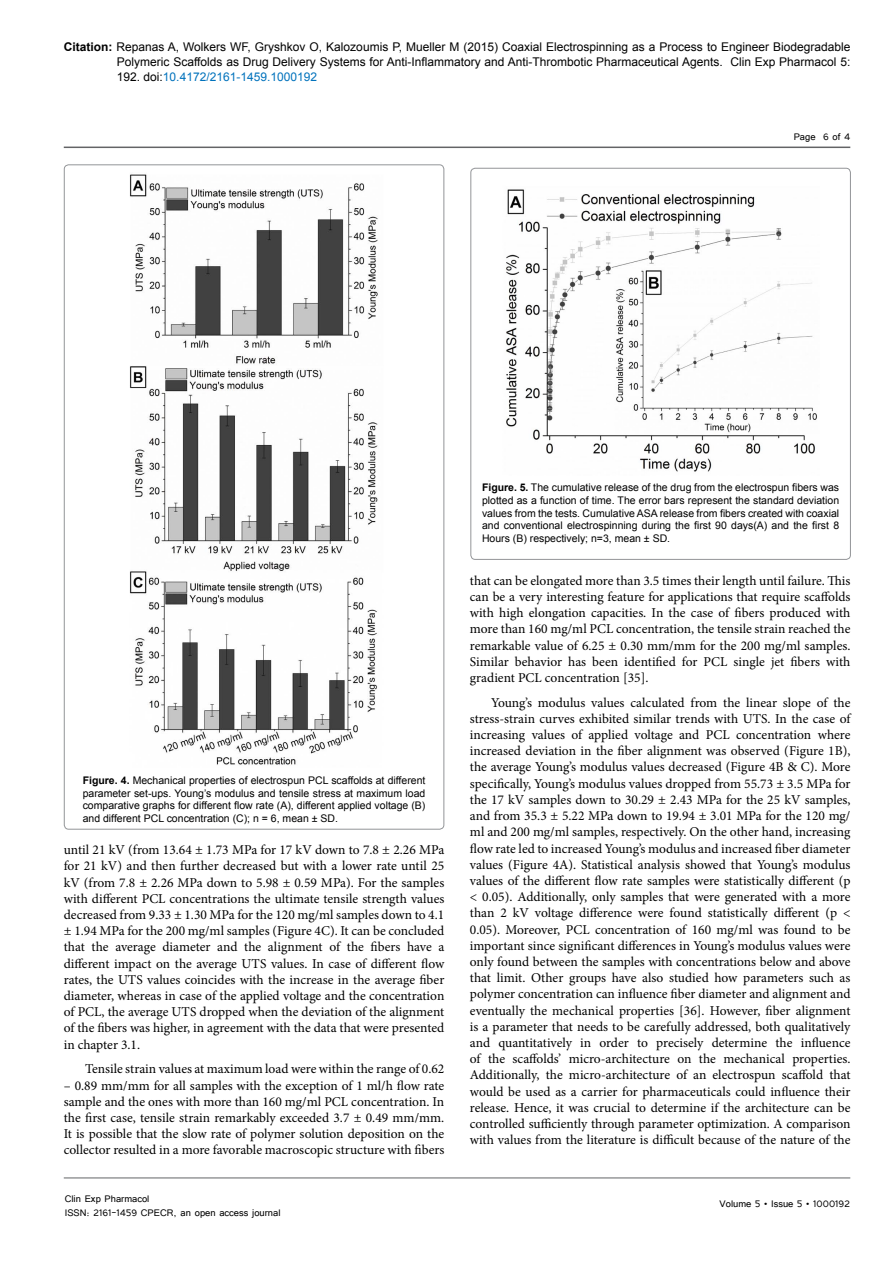
<style>
.page{position:relative;width:893px;height:1263px;background:#fff}
.page>*{position:absolute;margin:0;border:0;box-sizing:border-box;transform-origin:0 0}
.t1{font:13.5px/16.2px "Minion Pro";color:#000;text-align:justify}
.t2{font:12px/15px "Arial";color:#000;text-align:justify}
.t3{font:12px/14.4px "Tunga";color:#000}
.t4{font:10.5px/12.6px "Arial";color:#000;text-align:justify}
.s1{font-weight:700}
.s2{color:#0072bc}
</style>
<div class="page">
<hr style="left:64px;top:147px;width:786px;height:1px;background:#636466">
<hr style="left:64px;top:1178px;width:786px;height:1px;background:#636466">
<img style="left:130px;top:174px;width:248px;height:591px">
<img style="left:506px;top:189px;width:311px;height:283px">
<div style="left:471px;top:168px;width:379px;height:391px;border:1px solid #939598;border-radius:4px"></div>
<p class="t2" style="left:117px;top:40px;width:735px;text-indent:-53px"><span class="s1">Citation:</span> Repanas A, Wolkers WF, Gryshkov O, Kalozoumis P, Mueller M (2015) Coaxial Electrospinning as a Process to Engineer Biodegradable Polymeric Scaffolds as Drug Delivery Systems for Anti-Inflammatory and Anti-Thrombotic Pharmaceutical Agents. Clin Exp Pharmacol 5:<br>192. doi:<span class="s2">10.4172/2161-1459.1000192</span></p>
<p class="t3" style="left:794px;top:128px;width:58px">Page 6 of 4</p>
<p class="t4" style="left:83px;top:774px;width:344px"><span class="s1">Figure. 4.</span> Mechanical properties of electrospun PCL scaffolds at different parameter set-ups. Young’s modulus and tensile stress at maximum load comparative graphs for different flow rate (A), different applied voltage (B) and different PCL concentration (C); n = 6, mean ± SD.</p>
<p class="t1" style="left:64px;top:842px;width:382px">until 21 kV (from 13.64 ± 1.73 MPa for 17 kV down to 7.8 ± 2.26 MPa for 21 kV) and then further decreased but with a lower rate until 25 kV (from 7.8 ± 2.26 MPa down to 5.98 ± 0.59 MPa). For the samples with different PCL concentrations the ultimate tensile strength values decreased from 9.33 ± 1.30 MPa for the 120 mg/ml samples down to 4.1 ± 1.94 MPa for the 200 mg/ml samples (Figure 4C). It can be concluded that the average diameter and the alignment of the fibers have a different impact on the average UTS values. In case of different flow rates, the UTS values coincides with the increase in the average fiber diameter, whereas in case of the applied voltage and the concentration of PCL, the average UTS dropped when the deviation of the alignment of the fibers was higher, in agreement with the data that were presented in chapter 3.1.</p>
<p class="t1" style="left:85px;top:1061px;width:361px">Tensile strain values at maximum load were within the range of 0.62</p>
<p class="t1" style="left:64px;top:1077px;width:382px">– 0.89 mm/mm for all samples with the exception of 1 ml/h flow rate sample and the ones with more than 160 mg/ml PCL concentration. In the first case, tensile strain remarkably exceeded 3.7 ± 0.49 mm/mm.<br>It is possible that the slow rate of polymer solution deposition on the collector resulted in a more favorable macroscopic structure with fibers</p>
<p class="t3" style="left:65px;top:1190px;width:217px">Clin Exp Pharmacol<br>ISSN: 2161-1459 CPECR, an open access journal</p>
<p class="t4" style="left:482px;top:482px;width:359px"><span class="s1">Figure. 5.</span> The cumulative release of the drug from the electrospun fibers was plotted as a function of time. The error bars represent the standard deviation values from the tests. Cumulative ASA release from fibers created with coaxial and conventional electrospinning during the first 90 days(A) and the first 8<br>Hours (B) respectively; n=3, mean ± SD.</p>
<p class="t1" style="left:470px;top:572px;width:382px">that can be elongated more than 3.5 times their length until failure. This can be a very interesting feature for applications that require scaffolds with high elongation capacities. In the case of fibers produced with more than 160 mg/ml PCL concentration, the tensile strain reached the remarkable value of 6.25 ± 0.30 mm/mm for the 200 mg/ml samples.<br>Similar behavior has been identified for PCL single jet fibers with gradient PCL concentration [35].</p>
<p class="t1" style="left:470px;top:694px;width:382px;text-indent:21px">Young’s modulus values calculated from the linear slope of the stress-strain curves exhibited similar trends with UTS. In the case of increasing values of applied voltage and PCL concentration where increased deviation in the fiber alignment was observed (Figure 1B), the average Young’s modulus values decreased (Figure 4B &amp; C). More specifically, Young’s modulus values dropped from 55.73 ± 3.5 MPa for the 17 kV samples down to 30.29 ± 2.43 MPa for the 25 kV samples, and from 35.3 ± 5.22 MPa down to 19.94 ± 3.01 MPa for the 120 mg/ ml and 200 mg/ml samples, respectively. On the other hand, increasing flow rate led to increased Young’s modulus and increased fiber diameter values (Figure 4A). Statistical analysis showed that Young’s modulus values of the different flow rate samples were statistically different (p &lt; 0.05). Additionally, only samples that were generated with a more than 2 kV voltage difference were found statistically different (p &lt; 0.05). Moreover, PCL concentration of 160 mg/ml was found to be important since significant differences in Young’s modulus values were only found between the samples with concentrations below and above that limit. Other groups have also studied how parameters such as polymer concentration can influence fiber diameter and alignment and eventually the mechanical properties [36]. However, fiber alignment is a parameter that needs to be carefully addressed, both qualitatively and quantitatively in order to precisely determine the influence of the scaffolds’ micro-architecture on the mechanical properties.<br>Additionally, the micro-architecture of an electrospun scaffold that would be used as a carrier for pharmaceuticals could influence their release. Hence, it was crucial to determine if the architecture can be controlled sufficiently through parameter optimization. A comparison with values from the literature is difficult because of the nature of the</p>
<p class="t3" style="left:720px;top:1196px;width:132px">Volume 5 • Issue 5 • 1000192</p>
</div>
